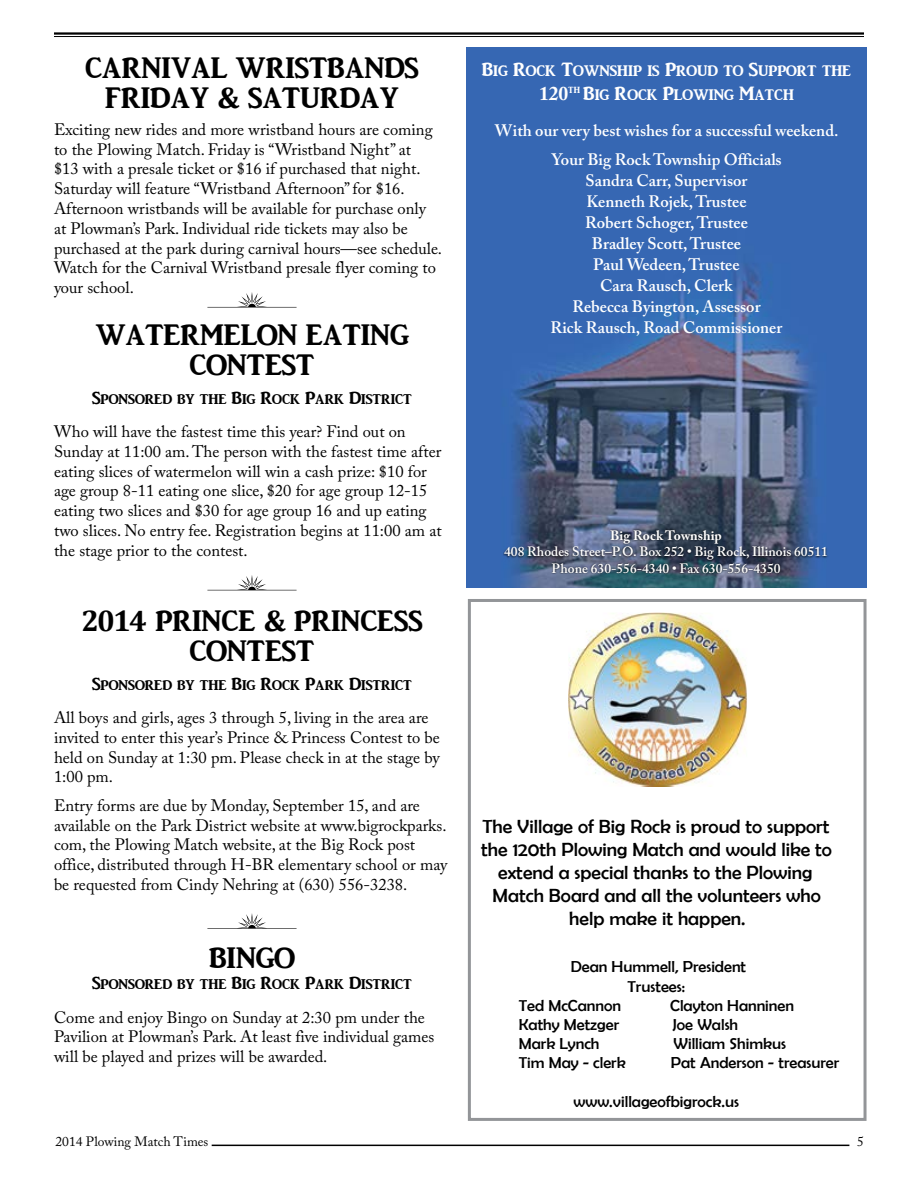
<style>
.page{position:relative;width:918px;height:1188px;background:#fff}
.page>*{position:absolute;margin:0;border:0;box-sizing:border-box;transform-origin:0 0}
.t1{font:700 30px/30px "Brighton";color:#000;text-align:center}
.t2{font:700 19.5px/23.4px "Brighton";color:#fff;text-align:center}
.t3{font:19.2px/23px "Berlin Sans FB";color:#000;text-align:center}
.t4{font:700 18px "Brighton";color:#000}
.t5{font:16.5px/19.8px "Adobe Caslon Pro";color:#000}
.t6{font:600 16.5px/21px "Adobe Caslon Pro";color:#fff;text-align:center}
.t7{font:15.9px "Berlin Sans FB";color:#000}
.t8{font:600 13.5px/16.2px "Adobe Caslon Pro";color:#fff;text-align:center}
.t9{font:13.5px "Adobe Caslon Pro";color:#000}
.t10{font:700 13.5px "Adobe Caslon Pro";color:#fff}
.s1{font-family:"Cambria"}
.s2{font-family:"Adobe Caslon Pro"}
</style>
<div class="page">
<hr style="left:212px;top:1145px;width:637px;height:1px;background:#000">
<hr style="left:54px;top:32px;width:810px;height:3px;background:#000">
<hr style="left:54px;top:36px;width:810px;height:1px;background:#000">
<svg style="left:207px;top:292px;width:90px;height:16px"></svg>
<svg style="left:207px;top:575px;width:90px;height:15px"></svg>
<svg style="left:207px;top:913px;width:90px;height:16px"></svg>
<img style="left:568px;top:612px;width:179px;height:175px">
<div style="left:468px;top:599px;width:399px;height:522px;border:3px solid #939598"></div>
<img style="left:467px;top:48px;width:399px;height:540px">
<div style="left:503px;top:528px;width:325px;height:46px;background:#000;opacity:.75"></div>
<h1 class="t1" style="left:85px;top:55px;width:335px">CARNIVAL WRISTBANDS<br>FRIDAY <span class="s1">&amp;</span> SATURDAY</h1>
<p class="t5" style="left:54px;top:119px;width:390px">Exciting new rides and more wristband hours are coming to the Plowing Match. Friday is “Wristband Night” at<br>$13 with a presale ticket or $16 if purchased that night.<br>Saturday will feature “Wristband Afternoon” for $16.<br>Afternoon wristbands will be available for purchase only at Plowman’s Park. Individual ride tickets may also be purchased at the park during carnival hours—see schedule.<br>Watch for the Carnival Wristband presale flyer coming to your school.</p>
<h1 class="t1" style="left:95px;top:322px;width:315px">WATERMELON EATING<br>CONTEST</h1>
<p class="t4" style="left:92px;top:389px;width:322px">Sponsored by the Big Rock Park District</p>
<p class="t5" style="left:54px;top:421px;width:389px">Who will have the fastest time this year? Find out on Sunday at 11:00 am. The person with the fastest time after eating slices of watermelon will win a cash prize: $10 for age group 8-11 eating one slice, $20 for age group 12-15 eating two slices and $30 for age group 16 and up eating two slices. No entry fee. Registration begins at 11:00 am at the stage prior to the contest.</p>
<h1 class="t1" style="left:81px;top:608px;width:343px"><span class="s1">2014</span> PRINCE <span class="s1">&amp;</span> PRINCESS<br>CONTEST</h1>
<p class="t4" style="left:92px;top:675px;width:322px">Sponsored by the Big Rock Park District</p>
<p class="t5" style="left:54px;top:707px;width:387px">All boys and girls, ages 3 through 5, living in the area are invited to enter this year’s Prince &amp; Princess Contest to be held on Sunday at 1:30 pm. Please check in at the stage by 1:00 pm.</p>
<p class="t5" style="left:54px;top:795px;width:395px">Entry forms are due by Monday, September 15, and are available on the Park District website at www.bigrockparks. com, the Plowing Match website, at the Big Rock post office, distributed through H-BR elementary school or may be requested from Cindy Nehring at (630) 556-3238.</p>
<h1 class="t1" style="left:209px;top:944px;width:87px">BINGO</h1>
<p class="t4" style="left:92px;top:975px;width:322px">Sponsored by the Big Rock Park District</p>
<p class="t5" style="left:54px;top:1007px;width:382px">Come and enjoy Bingo on Sunday at 2:30 pm under the<br>Pavilion at Plowman’s Park. At least five individual games will be played and prizes will be awarded.</p>
<p class="t2" style="left:482px;top:59px;width:371px">Big Rock Township is Proud to Support the<br><span class="s2">120</span><sup>th</sup> Big Rock Plowing Match</p>
<p class="t6" style="left:495px;top:115px;width:345px;line-height:29.2px">With our very best wishes for a successful weekend.<br>Your Big Rock Township Officials</p>
<p class="t6" style="left:551px;top:170px;width:233px">Sandra Carr, Supervisor<br>Kenneth Rojek, Trustee<br>Robert Schoger, Trustee<br>Bradley Scott, Trustee<br>Paul Wedeen, Trustee<br>Cara Rausch, Clerk<br>Rebecca Byington, Assessor<br>Rick Rausch, Road Commissioner</p>
<p class="t10" style="left:610px;top:528px;width:113px">Big Rock Township</p>
<p class="t8" style="left:504px;top:544px;width:325px">408 Rhodes Street–P.O. Box 252 • Big Rock, Illinois 60511<br>Phone 630-556-4340 • Fax 630-556-4350</p>
<p class="t3" style="left:481px;top:814px;width:352px">The Village of Big Rock is proud to support the 120th Plowing Match and would like to extend a special thanks to the Plowing Match Board and all the volunteers who help make it happen.</p>
<p class="t7" style="left:571px;top:958px;width:177px">Dean Hummell, President</p>
<p class="t7" style="left:628px;top:977px;width:59px">Trustees:</p>
<p class="t7" style="left:519px;top:997px;width:104px">Ted McCannon</p>
<p class="t7" style="left:670px;top:997px;width:125px">Clayton Hanninen</p>
<p class="t7" style="left:519px;top:1016px;width:102px">Kathy Metzger</p>
<p class="t7" style="left:673px;top:1016px;width:67px">Joe Walsh</p>
<p class="t7" style="left:519px;top:1035px;width:82px">Mark Lynch</p>
<p class="t7" style="left:673px;top:1035px;width:114px">William Shimkus</p>
<p class="t7" style="left:519px;top:1054px;width:108px">Tim May - clerk</p>
<p class="t7" style="left:671px;top:1054px;width:170px">Pat Anderson - treasurer</p>
<p class="t7" style="left:573px;top:1092px;width:167px">www.villageofbigrock.us</p>
<p class="t9" style="left:56px;top:1134px;width:154px">2014 Plowing Match Times</p>
<p class="t9" style="left:857px;top:1133px;width:8px">5</p>
</div>
